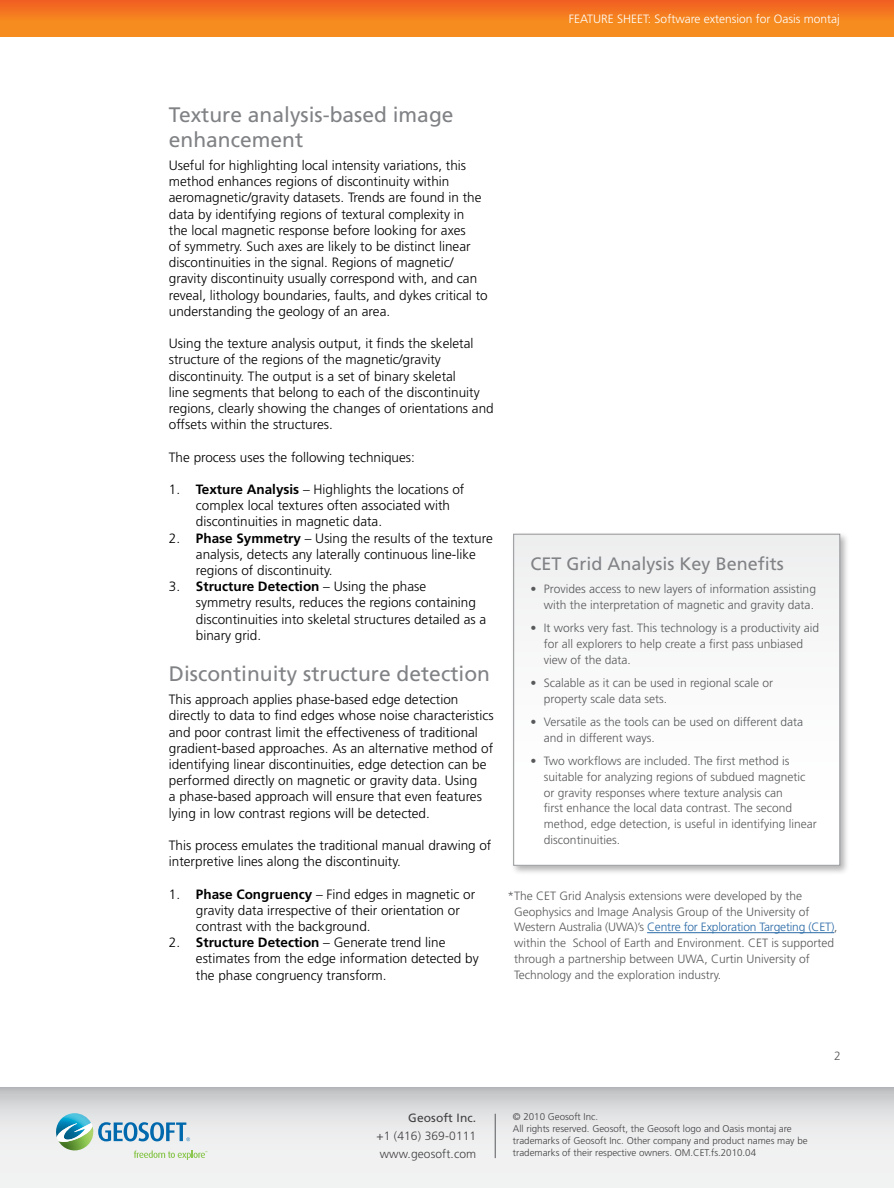
<style>
.page{position:relative;width:894px;height:1188px;background:#fff}
.page>*{position:absolute;margin:0;border:0;box-sizing:border-box;transform-origin:0 0}
.t1{font:21px/25.2px "Frutiger LT Std";color:#808285}
.t2{font:18px "Frutiger LT Std";color:#808285}
.t3{font:300 13.5px/16.2px "Frutiger LT Std";color:#000}
.t4{font:300 12px/15.8px "Frutiger LT Std";color:#58595b}
.t5{font:300 12px "Frutiger LT Std";color:#fff}
.t6{font:300 12px/18px "Frutiger LT Std";letter-spacing:.01em;color:#414042}
.t7{font:12px "Frutiger LT Std";letter-spacing:.01em;color:#414042}
.t8{font:300 9.75px/12px "Frutiger LT Std";color:#414042}
.s1{font-weight:700}
.s2{color:#2a6aa6}
</style>
<div class="page">
<svg style="left:0;top:1087px;width:893px;height:101px"></svg>
<svg style="left:54px;top:1113px;width:153px;height:47px"></svg>
<hr style="left:495px;top:1114px;width:1px;height:44px;background:#58595b">
<div style="left:0;top:0;width:893px;height:36px;background:linear-gradient(to bottom,#f26522,#f7941e)"></div>
<div style="left:510px;top:532px;width:339px;height:343px;background:#000;opacity:.3"></div>
<div style="left:513px;top:534px;width:326px;height:331px;background:#fafafb"></div>
<div style="left:513px;top:534px;width:326px;height:332px;border:1px solid #939598"></div>
<hr style="left:647px;top:932px;width:186px;height:1px;background:#2a6aa6">
<p class="t5" style="left:568px;top:12px;width:272px">Feature Sheet: Software extension for Oasis montaj</p>
<h1 class="t1" style="left:169px;top:102px;width:286px">Texture analysis-based image enhancement</h1>
<p class="t3" style="left:169px;top:157px;width:320px">Useful for highlighting local intensity variations, this method enhances regions of discontinuity within aeromagnetic/gravity datasets. Trends are found in the data by identifying regions of textural complexity in<br>the local magnetic response before looking for axes<br>of symmetry. Such axes are likely to be distinct linear discontinuities in the signal. Regions of magnetic/ gravity discontinuity usually correspond with, and can reveal, lithology boundaries, faults, and dykes critical to understanding the geology of an area.</p>
<p class="t3" style="left:169px;top:336px;width:326px">Using the texture analysis output, it finds the skeletal structure of the regions of the magnetic/gravity discontinuity. The output is a set of binary skeletal<br>line segments that belong to each of the discontinuity regions, clearly showing the changes of orientations and offsets within the structures.</p>
<p class="t3" style="left:169px;top:449px;width:247px">The process uses the following techniques:</p>
<p class="t3" style="left:196px;top:481px;width:270px;text-indent:-27px">1. <span class="s1">Texture Analysis</span> – H ighlights the locations of complex local textures often associated with discontinuities in magnetic data.</p>
<p class="t3" style="left:196px;top:530px;width:298px;text-indent:-27px">2. <span class="s1">Phase Symmetry</span> – Using the results of the texture analysis, detects any laterally continuous line-like regions of discontinuity.</p>
<p class="t3" style="left:196px;top:579px;width:292px;text-indent:-27px">3. <span class="s1">Structure Detection</span> – Using the phase<br>symmetry results, reduces the regions containing discontinuities into skeletal structures detailed as a binary grid.</p>
<h1 class="t1" style="left:169px;top:661px;width:322px">Discontinuity structure detection</h1>
<p class="t3" style="left:169px;top:692px;width:326px">This approach applies phase-based edge detection directly to data to find edges whose noise characteristics and poor contrast limit the effectiveness of traditional gradient-based approaches. As an alternative method of identifying linear discontinuities, edge detection can be performed directly on magnetic or gravity data. Using<br>a phase-based approach will ensure that even features lying in low contrast regions will be detected.</p>
<p class="t3" style="left:169px;top:837px;width:324px">This process emulates the traditional manual drawing of interpretive lines along the discontinuity.</p>
<p class="t3" style="left:196px;top:886px;width:281px;text-indent:-27px">1. <span class="s1">Phase Congruency</span> – Find edges in magnetic or gravity data irrespective of their orientation or contrast with the background.</p>
<p class="t3" style="left:196px;top:935px;width:284px;text-indent:-27px">2. <span class="s1">Structure Detection</span> – Generate trend line estimates from the edge information detected by the phase congruency transform.</p>
<h2 class="t2" style="left:530px;top:553px;width:255px">CET Grid Analysis Key Benefits</h2>
<p class="t4" style="left:530px;top:582px;width:287px;text-align:right">• Provides access to new layers of information assisting with the interpretation of magnetic and gravity data.</p>
<p class="t4" style="left:543px;top:621px;width:276px;text-indent:-14px">• It works very fast. This technology is a productivity aid for all explorers to help create a first pass unbiased view of the data.</p>
<p class="t4" style="left:543px;top:675px;width:231px;text-indent:-14px">• Scalable as it can be used in regional scale or property scale data sets.</p>
<p class="t4" style="left:543px;top:714px;width:260px;text-indent:-14px">• Versatile as the tools can be used on different data and in different ways.</p>
<p class="t4" style="left:543px;top:753px;width:274px;text-indent:-14px">• Two workflows are included. The first method is suitable for analyzing regions of subdued magnetic or gravity responses where texture analysis can<br>first enhance the local data contrast. The second method, edge detection, is useful in identifying linear discontinuities.</p>
<p class="t4" style="left:514px;top:888px;width:325px;text-indent:-7px">*The CET Grid Analysis extensions were developed by the Geophysics and Image Analysis Group of the U niversity of Western Australia (UWA)’s <span class="s2">Centre for Exploration Targeting (CET)</span>, within the School of Earth and Environment. CET is supported through a partnership between UWA, Curtin U niversity of Technology and the exploration industry.</p>
<p class="t7" style="left:408px;top:1111px;width:69px">Geosoft Inc.</p>
<p class="t6" style="left:376px;top:1127px;width:101px">+1 (416) 369-0111 www.geosoft.com</p>
<p class="t8" style="left:512px;top:1111px;width:296px">© 2010 Geosoft Inc.<br>All rights reserved. Geosoft, the Geosoft logo and Oasis montaj are trademarks of Geosoft Inc. Other company and product names may be trademarks of their respective owners. OM.CET.fs.2010.04</p>
<p class="t4" style="left:833px;top:1049px;width:8px">2</p>
</div>
